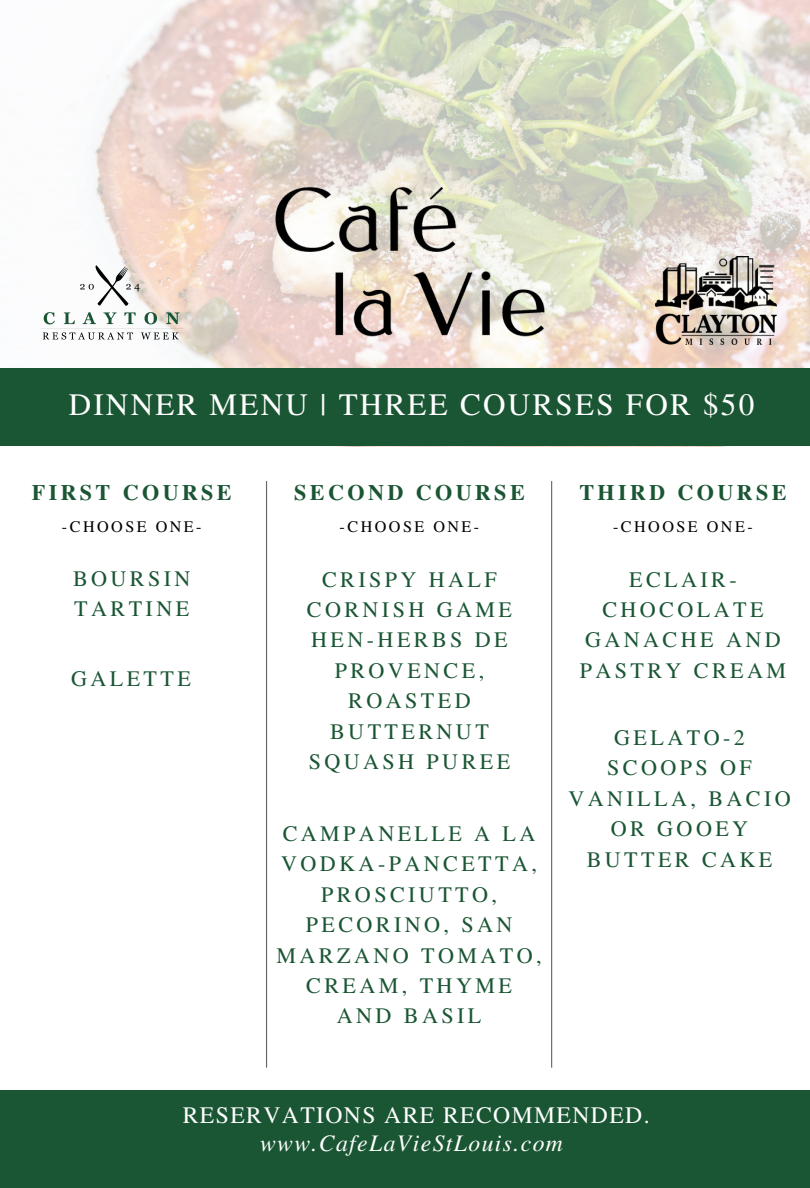
<style>
.page{position:relative;width:810px;height:1188px;background:#fff}
.page>*{position:absolute;margin:0;border:0;box-sizing:border-box;transform-origin:0 0}
.t1{font:31.05px "Free Serif";letter-spacing:.07em;color:#fff}
.t2{font:23.7px "Free Serif";letter-spacing:.06em;color:#fff}
.t3{font:italic 23.7px "Free Serif";letter-spacing:.06em;color:#fff}
.t4{font:22.05px/30.3px "Free Serif";letter-spacing:.155em;color:#1a5633;text-align:center}
.t5{font:700 22.05px "Free Serif";letter-spacing:.155em;color:#1a5633}
.t6{font:16.05px "Free Serif";letter-spacing:.155em;color:#000}
</style>
<div class="page">
<img style="left:0;top:0;width:810px;height:369px">
<hr style="left:266px;top:481px;width:1px;height:587px;background:#636466">
<div style="left:0;top:369px;width:810px;height:77px;background:#1a5633"></div>
<div style="left:0;top:1091px;width:810px;height:97px;background:#1a5633"></div>
<hr style="left:551px;top:481px;width:1px;height:587px;background:#636466">
<img style="left:30px;top:259px;width:161px;height:88px">
<img style="left:655px;top:257px;width:122px;height:87px">
<img style="left:269px;top:177px;width:282px;height:170px">
<p class="t1" style="left:69px;top:387px;width:687px">DINNER MENU | THREE COURSES FOR $50</p>
<p class="t5" style="left:32px;top:480px;width:201px">FIRST COURSE</p>
<p class="t5" style="left:294px;top:480px;width:232px">SECOND COURSE</p>
<p class="t5" style="left:579px;top:480px;width:209px">THIRD COURSE</p>
<p class="t6" style="left:62px;top:518px;width:141px">-CHOOSE ONE-</p>
<p class="t6" style="left:340px;top:518px;width:141px">-CHOOSE ONE-</p>
<p class="t6" style="left:613px;top:518px;width:141px">-CHOOSE ONE-</p>
<p class="t4" style="left:73px;top:564px;width:119px;text-align:left">BOURSIN<br>TARTINE</p>
<p class="t4" style="left:307px;top:565px;width:207px">CRISPY HALF<br>CORNISH GAME<br>HEN-HERBS DE<br>PROVENCE,<br>ROASTED<br>BUTTERNUT<br>SQUASH PUREE</p>
<p class="t4" style="left:580px;top:565px;width:208px">ECLAIR-<br>CHOCOLATE<br>GANACHE AND<br>PASTRY CREAM</p>
<p class="t4" style="left:71px;top:664px;width:121px">GALETTE</p>
<p class="t4" style="left:568px;top:723px;width:224px">GELATO-2<br>SCOOPS OF<br>VANILLA, BACIO<br>OR GOOEY<br>BUTTER CAKE</p>
<p class="t4" style="left:277px;top:819px;width:267px">CAMPANELLE A LA<br>VODKA-PANCETTA,<br>PROSCIUTTO,<br>PECORINO, SAN<br>MARZANO TOMATO,<br>CREAM, THYME<br>AND BASIL</p>
<p class="t2" style="left:183px;top:1101px;width:468px">RESERVATIONS ARE RECOMMENDED.</p>
<p class="t3" style="left:260px;top:1129px;width:305px">www.CafeLaVieStLouis.com</p>
</div>
